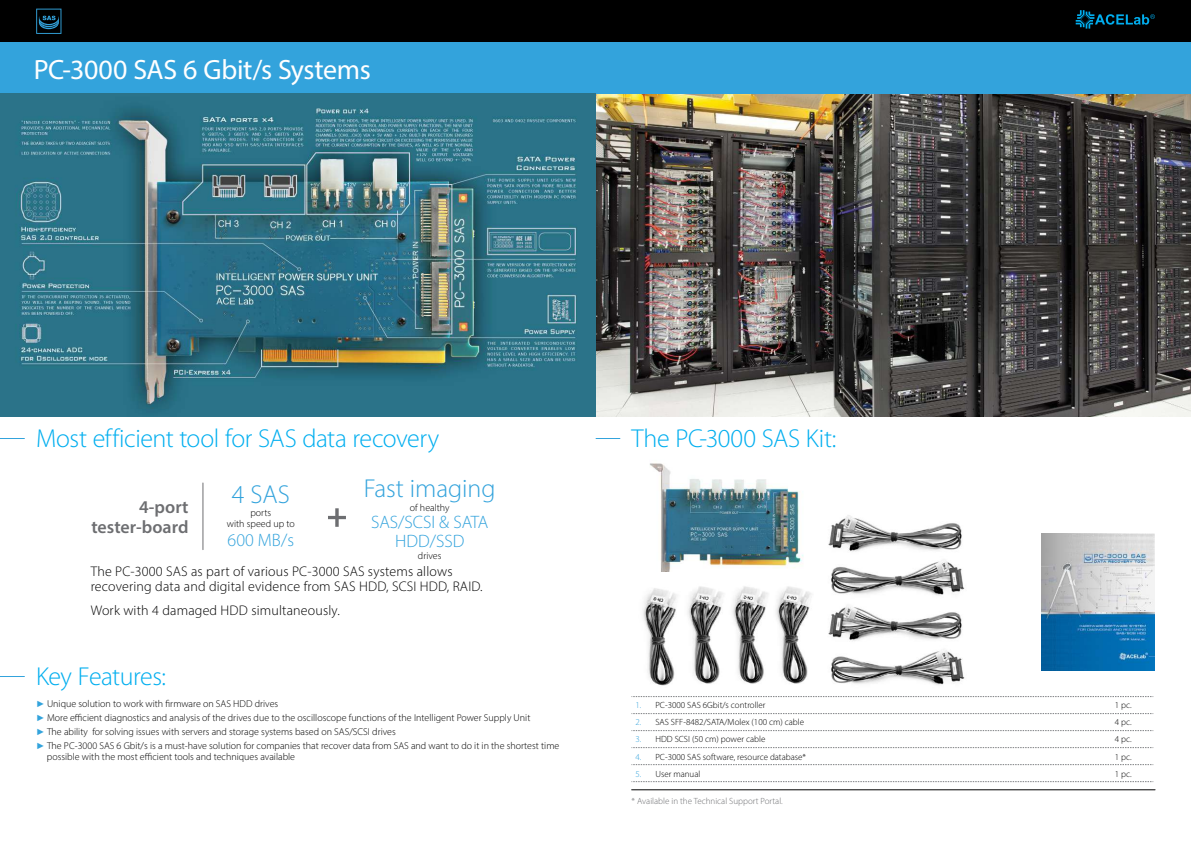
<style>
.page{position:relative;width:1191px;height:842px;background:#fff}
.page>*{position:absolute;margin:0;border:0;box-sizing:border-box;transform-origin:0 0}
.t1{font:28px "Myriad Pro";letter-spacing:-.015em;color:#fff}
.t2{font:300 26px "Myriad Pro";letter-spacing:-.015em;color:#00aeef}
.t3{font:26px "Myriad Variable Concept";color:#33a3dc}
.t4{font:18px/19px "Myriad Variable Concept";color:#33a3dc;text-align:center}
.t5{font:600 18px/20px "Myriad Pro";color:#6d6e71;text-align:right}
.t6{font:14px/15px "Myriad Variable Concept";letter-spacing:.01em;color:#000}
.t7{font:10px/13.8px "Myriad Variable Concept";color:#000}
.t8{font:9px "Myriad Variable Concept";color:#000}
.t9{font:9px "Myriad Variable Concept";color:#6d6e71}
.s1{font-family:"Arial";font-weight:700;font-size:9px;color:#33a3dc}
.s2{color:#33a3dc}
</style>
<div class="page">
<div style="left:0;top:0;width:595px;height:43px;background:#000"></div>
<div style="left:595px;top:0;width:596px;height:43px;background:#000"></div>
<svg style="left:1075px;top:10px;width:80px;height:19px"></svg>
<img style="left:595px;top:94px;width:596px;height:323px">
<img style="left:650px;top:463px;width:154px;height:109px">
<img style="left:823px;top:515px;width:151px;height:183px">
<img style="left:643px;top:586px;width:168px;height:100px">
<img style="left:1041px;top:533px;width:114px;height:137px">
<div style="left:0;top:43px;width:1191px;height:51px;background:#33a3dc"></div>
<img style="left:0;top:94px;width:595px;height:323px">
<svg style="left:36px;top:9px;width:25px;height:25px"></svg>
<svg style="left:328px;top:508px;width:18px;height:19px"></svg>
<hr style="left:203px;top:483px;width:1px;height:67px;background:#6d6e71">
<svg style="left:631px;top:696px;width:522px;height:1px"></svg>
<svg style="left:631px;top:713px;width:522px;height:1px"></svg>
<svg style="left:631px;top:730px;width:522px;height:1px"></svg>
<svg style="left:631px;top:747px;width:522px;height:1px"></svg>
<svg style="left:631px;top:764px;width:522px;height:1px"></svg>
<svg style="left:631px;top:781px;width:522px;height:1px"></svg>
<svg style="left:0;top:438px;width:24px;height:1px"></svg>
<svg style="left:596px;top:438px;width:24px;height:1px"></svg>
<hr style="left:631px;top:790px;width:524px;height:1px;background:#000">
<svg style="left:0;top:676px;width:24px;height:1px"></svg>
<h1 class="t1" style="left:34px;top:52px;width:338px">PC-3000 SAS 6 Gbit/s Systems</h1>
<h2 class="t2" style="left:36px;top:424px;width:405px">Most efficient tool for SAS data recovery</h2>
<h3 class="t5" style="left:91px;top:497px;width:99px">4-port tester-board</h3>
<h2 class="t3" style="left:232px;top:479px;width:59px">4 SAS</h2>
<h3 class="t4" style="left:228px;top:531px;width:68px">600 MB/s</h3>
<p class="t7" style="left:227px;top:507px;width:69px;line-height:11px;text-align:center">ports<br>with speed up to</p>
<h2 class="t3" style="left:364px;top:473px;width:133px">Fast imaging</h2>
<p class="t7" style="left:410px;top:500px;width:41px">of healthy</p>
<p class="t7" style="left:418px;top:548px;width:25px">drives</p>
<h3 class="t4" style="left:371px;top:513px;width:119px">SAS/SCSI &amp; SATA<br>HDD/SSD</h3>
<h3 class="t6" style="left:91px;top:564px;width:393px">The PC-3000 SAS as part of various PC-3000 SAS systems allows recovering data and digital evidence from SAS HDD, SCSI HDD, RAID.</h3>
<h3 class="t6" style="left:91px;top:603px;width:251px">Work with 4 damaged HDD simultaneously.</h3>
<h2 class="t2" style="left:36px;top:662px;width:131px">Key Features:</h2>
<p class="t7" style="left:36px;top:697px;width:525px"><span class="s1">►</span> Unique solution to work with firmware on SAS HDD drives<br><span class="s1">►</span> More efficient diagnostics and analysis of the drives due to the oscilloscope functions of the Intelligent Power Supply Unit<br><span class="s1">►</span> The ability for solving issues with servers and storage systems based on SAS/SCSI drives<br><span class="s1">►</span> The PC-3000 SAS 6 Gbit/s is a must-have solution for companies that recover data from SAS and want to do it in the shortest time</p>
<p class="t7" style="left:47px;top:749px;width:250px">possible with the most efficient tools and techniques available</p>
<h2 class="t2" style="left:631px;top:424px;width:206px">The PC-3000 SAS Kit:</h2>
<p class="t8" style="left:635px;top:700px;width:131px"><span class="s2">1.</span> PC-3000 SAS 6Gbit/s controller</p>
<p class="t8" style="left:1114px;top:700px;width:18px">1 pc.</p>
<p class="t8" style="left:635px;top:717px;width:170px"><span class="s2">2.</span> SAS SFF-8482/SATA/Molex (100 cm) cable</p>
<p class="t8" style="left:1114px;top:717px;width:18px">4 pc.</p>
<p class="t8" style="left:635px;top:734px;width:131px"><span class="s2">3.</span> HDD SCSI (50 cm) power cable</p>
<p class="t8" style="left:1114px;top:734px;width:18px">4 pc.</p>
<p class="t8" style="left:635px;top:751px;width:172px"><span class="s2">4.</span> PC-3000 SAS software, resource database*</p>
<p class="t8" style="left:1114px;top:751px;width:18px">1 pc.</p>
<p class="t8" style="left:635px;top:768px;width:66px"><span class="s2">5.</span> User manual</p>
<p class="t8" style="left:1114px;top:768px;width:18px">1 pc.</p>
<p class="t9" style="left:631px;top:795px;width:153px">* Available in the Technical Support Portal.</p>
</div>
